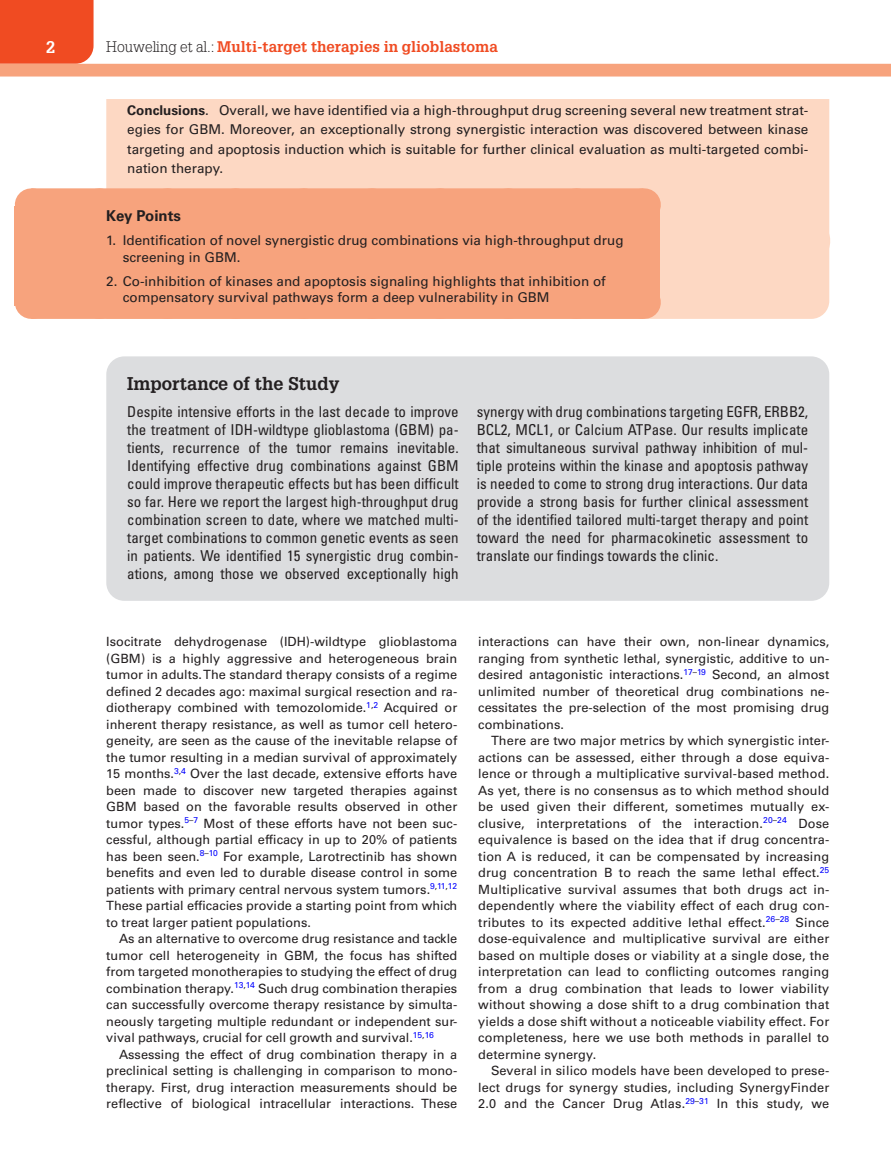
<style>
.page{position:relative;width:891px;height:1175px;background:#fff}
.page>*{position:absolute;margin:0;border:0;box-sizing:border-box;transform-origin:0 0}
.t1{font:700 18px "Glypha LT Std";color:#231f20}
.t2{font:700 16.5px "Glypha LT Std";color:#fff}
.t3{font:condensed 15px/18px "Univers LT Std";color:#231f20;text-align:justify}
.t4{font:700 15px "Glypha LT Std";color:#f04b22}
.t5{font:700 15px "Univers LT Std";color:#231f20}
.t6{font:13.5px/19.5px "Univers LT Std";color:#231f20}
.t7{font:12.75px/16.5px "Univers LT Std";color:#231f20;text-align:justify}
.s1{font-weight:300;color:#231f20}
.s2{font-weight:700}
</style>
<div class="page">
<div style="left:0;top:0;width:94px;height:64px;background:#f04b22"></div>
<div style="left:0;top:64px;width:891px;height:12px;background:#f7a37d"></div>
<div style="left:106px;top:99px;width:723px;height:220px;background:#fdd8c3"></div>
<div style="left:129px;top:218px;width:678px;height:45px;background:#fdd8c3"></div>
<hr style="left:807px;top:218px;width:1px;height:45px;background:#fdd8c3">
<div style="left:15px;top:206px;width:645px;height:19px;background:#f7a37d"></div>
<div style="left:31px;top:188px;width:612px;height:33px;background:#f7a37d"></div>
<svg style="left:99px;top:188px;width:665px;height:30px"></svg>
<hr style="left:643px;top:188px;width:1px;height:33px;background:#f7a37d">
<div style="left:15px;top:222px;width:645px;height:44px;background:#f7a37d"></div>
<div style="left:15px;top:262px;width:645px;height:44px;background:#f7a37d"></div>
<div style="left:31px;top:286px;width:612px;height:33px;background:#f7a37d"></div>
<hr style="left:643px;top:286px;width:1px;height:33px;background:#f7a37d">
<div style="left:106px;top:356px;width:723px;height:245px;background:#dcdddf;border-radius:18px"></div>
<p class="t2" style="left:46px;top:37px;width:11px">2</p>
<p class="t4" style="left:106px;top:37px;width:393px"><span class="s1">Houweling et al.:</span> Multi-target therapies in glioblastoma</p>
<p class="t6" style="left:127px;top:100px;width:683px;text-align:justify"><span class="s2">Conclusions</span>. Overall, we have identified via a high-throughput drug screening several new treatment strat&shy;egies for GBM. Moreover, an exceptionally strong synergistic interaction was discovered between kinase targeting and apoptosis induction which is suitable for further clinical evaluation as multi-targeted combi&shy;nation therapy.</p>
<p class="t5" style="left:106px;top:207px;width:76px">Key Points</p>
<p class="t6" style="left:123px;top:232px;width:502px;line-height:16.5px;text-indent:-16px">1. Identification of novel synergistic drug combinations via high-throughput drug screening in GBM.</p>
<p class="t6" style="left:123px;top:273px;width:485px;line-height:16.5px;text-indent:-16px">2. Co-inhibition of kinases and apoptosis signaling highlights that inhibition of compensatory survival pathways form a deep vulnerability in GBM</p>
<h1 class="t1" style="left:127px;top:373px;width:214px">Importance of the Study</h1>
<p class="t3" style="left:127px;top:403px;width:333px">Despite intensive efforts in the last decade to improve the treatment of IDH-wildtype glioblastoma (GBM) pa&shy;tients, recurrence of the tumor remains inevitable.<br>Identifying effective drug combinations against GBM could improve therapeutic effects but has been difficult so far. Here we report the largest high-throughput drug combination screen to date, where we matched multi&shy;target combinations to common genetic events as seen in patients. We identified 15 synergistic drug combin&shy;ations, among those we observed exceptionally high</p>
<p class="t3" style="left:477px;top:403px;width:333px">synergy with drug combinations targeting EGFR, ERBB2, BCL2, MCL1, or Calcium ATPase. Our results implicate that simultaneous survival pathway inhibition of mul&shy;tiple proteins within the kinase and apoptosis pathway is needed to come to strong drug interactions. Our data provide a strong basis for further clinical assessment of the identified tailored multi-target therapy and point toward the need for pharmacokinetic assessment to translate our findings towards the clinic.</p>
<p class="t7" style="left:106px;top:633px;width:353px">Isocitrate dehydrogenase (IDH)-wildtype glioblastoma (GBM) is a highly aggressive and heterogeneous brain tumor in adults. The standard therapy consists of a regime defined 2 decades ago: maximal surgical resection and ra&shy;diotherapy combined with temozolomide.<sup>1</sup><sup>,</sup><sup>2</sup> Acquired or inherent therapy resistance, as well as tumor cell hetero&shy;geneity, are seen as the cause of the inevitable relapse of the tumor resulting in a median survival of approximately 15 months.<sup>3</sup><sup>,</sup><sup>4</sup> Over the last decade, extensive efforts have been made to discover new targeted therapies against GBM based on the favorable results observed in other tumor types.<sup>5</sup><sup>–</sup><sup>7</sup> Most of these efforts have not been suc&shy;cessful, although partial efficacy in up to 20% of patients has been seen.<sup>8</sup><sup>–</sup><sup>10</sup> For example, Larotrectinib has shown benefits and even led to durable disease control in some patients with primary central nervous system tumors.<sup>9</sup><sup>,</sup><sup>11</sup><sup>,</sup><sup>12<br></sup>These partial efficacies provide a starting point from which to treat larger patient populations.</p>
<p class="t7" style="left:106px;top:930px;width:353px;text-indent:13px">As an alternative to overcome drug resistance and tackle tumor cell heterogeneity in GBM, the focus has shifted from targeted monotherapies to studying the effect of drug combination therapy.<sup>13</sup><sup>,</sup><sup>14</sup> Such drug combination therapies can successfully overcome therapy resistance by simulta&shy;neously targeting multiple redundant or independent sur&shy;vival pathways, crucial for cell growth and survival.<sup>15</sup><sup>,</sup><sup>16</sup></p>
<p class="t7" style="left:106px;top:1046px;width:353px;text-indent:13px">Assessing the effect of drug combination therapy in a preclinical setting is challenging in comparison to mono&shy;therapy. First, drug interaction measurements should be reflective of biological intracellular interactions. These</p>
<p class="t7" style="left:478px;top:633px;width:353px">interactions can have their own, non-linear dynamics, ranging from synthetic lethal, synergistic, additive to un&shy;desired antagonistic interactions.<sup>17</sup><sup>–</sup><sup>19</sup> Second, an almost unlimited number of theoretical drug combinations ne&shy;cessitates the pre-selection of the most promising drug combinations.</p>
<p class="t7" style="left:478px;top:732px;width:353px;text-indent:13px">There are two major metrics by which synergistic inter&shy;actions can be assessed, either through a dose equiva&shy;lence or through a multiplicative survival-based method.<br>As yet, there is no consensus as to which method should be used given their different, sometimes mutually ex&shy;clusive, interpretations of the interaction.<sup>20</sup><sup>–</sup><sup>24</sup> Dose equivalence is based on the idea that if drug concentra&shy;tion A is reduced, it can be compensated by increasing drug concentration B to reach the same lethal effect.<sup>25<br></sup>Multiplicative survival assumes that both drugs act in&shy;dependently where the viability effect of each drug con&shy;tributes to its expected additive lethal effect.<sup>26</sup><sup>–</sup><sup>28</sup> Since dose-equivalence and multiplicative survival are either based on multiple doses or viability at a single dose, the interpretation can lead to conflicting outcomes ranging from a drug combination that leads to lower viability without showing a dose shift to a drug combination that yields a dose shift without a noticeable viability effect. For completeness, here we use both methods in parallel to determine synergy.</p>
<p class="t7" style="left:478px;top:1062px;width:353px;text-indent:13px">Several in silico models have been developed to prese&shy;lect drugs for synergy studies, including SynergyFinder 2.0 and the Cancer Drug Atlas.<sup>29</sup><sup>–</sup><sup>31</sup> In this study, we</p>
</div>
